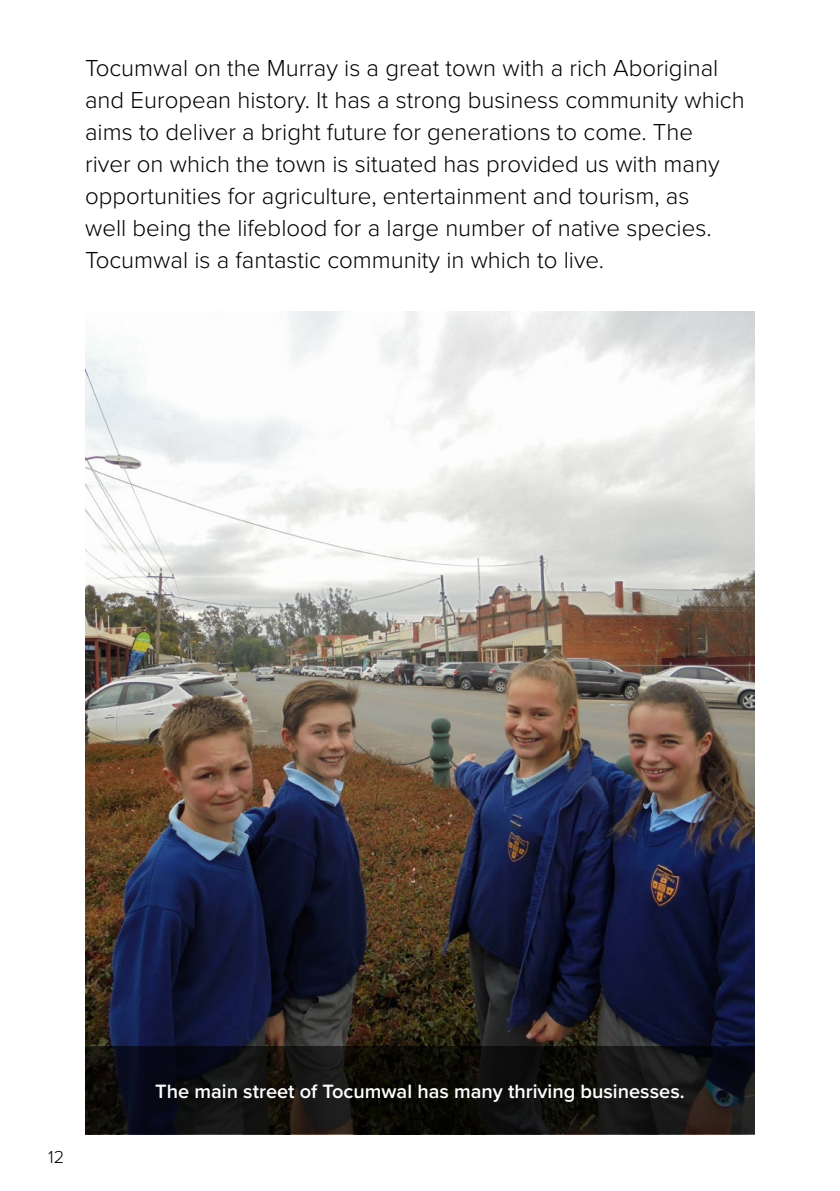
<style>
.page{position:relative;width:840px;height:1191px;background:#fff}
.page>*{position:absolute;margin:0;border:0;box-sizing:border-box;transform-origin:0 0}
.t1{font:300 24px/32px "Proxima Nova";color:#000}
.t2{font:600 20px "Proxima Nova";color:#fff}
.t3{font:300 18px "Proxima Nova";color:#000}
</style>
<div class="page">
<img style="left:85px;top:312px;width:669px;height:734px">
<svg style="left:85px;top:1046px;width:669px;height:88px;background:#111010"></svg>
<p class="t1" style="left:85px;top:52px;width:660px">Tocumwal on the Murray is a great town with a rich Aboriginal and European history. It has a strong business community which aims to deliver a bright future for generations to come. The<br>river on which the town is situated has provided us with many opportunities for agriculture, entertainment and tourism, as<br>well being the lifeblood for a large number of native species.<br>Tocumwal is a fantastic community in which to live.</p>
<p class="t3" style="left:48px;top:1145px;width:18px">12</p>
<p class="t2" style="left:155px;top:1079px;width:530px">The main street of Tocumwal has many thriving businesses.</p>
</div>
